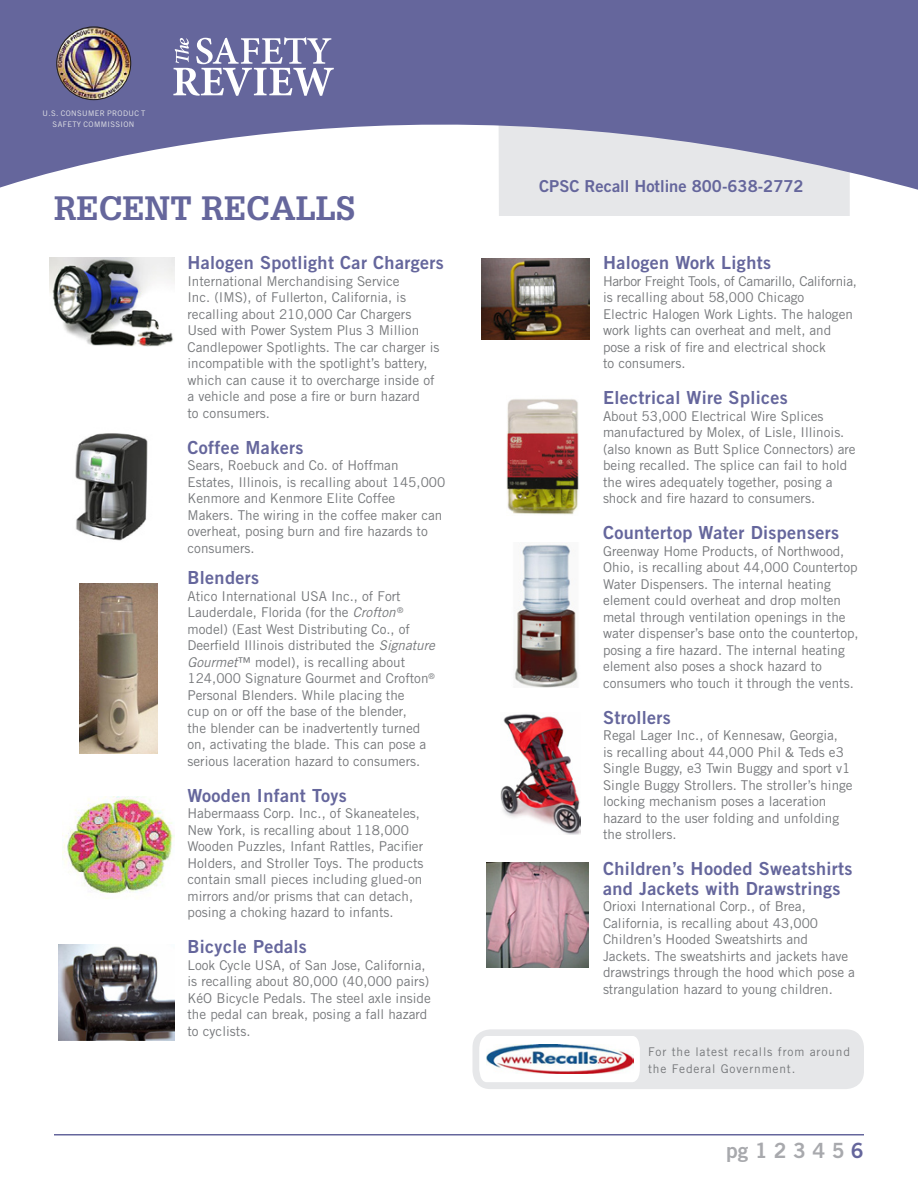
<style>
.page{position:relative;width:918px;height:1188px;background:#fff}
.page>*{position:absolute;margin:0;border:0;box-sizing:border-box;transform-origin:0 0}
.TradeGothic_Body{font:700 33px "Glypha LT Std";color:#65669c}
.t1{font:21px "Trade Gothic Bold Two";color:#a8a9ad}
.TradeGothic_Body_Rec{font:18px/19.5px "Trade Gothic Bold Two";letter-spacing:.02em;color:#65669c}
.TradeGothic_Body-2{font:16.5px "Trade Gothic Bold Two";color:#65669c}
.TradeGothic_Body_Rec-2{font:13.5px/16.5px "Trade Gothic";color:#76787b}
.t2{font:12px/16.5px "Trade Gothic";letter-spacing:.07em;color:#76787b}
.t3{font:7.65px/10.9px "Trade Gothic";letter-spacing:.05em;color:#e6e7e9;text-align:center}
.s1{font-style:italic}
.s2{color:#65669c}
</style>
<div class="page">
<hr style="left:54px;top:1134px;width:810px;height:2px;background:#65669c">
<img style="left:50px;top:257px;width:125px;height:90px">
<img style="left:75px;top:433px;width:73px;height:108px">
<img style="left:80px;top:584px;width:78px;height:170px">
<img style="left:63px;top:797px;width:112px;height:102px">
<img style="left:59px;top:944px;width:116px;height:96px">
<img style="left:506px;top:399px;width:73px;height:116px">
<img style="left:514px;top:543px;width:64px;height:144px">
<img style="left:501px;top:714px;width:80px;height:120px">
<img style="left:486px;top:863px;width:103px;height:104px">
<div style="left:499px;top:193px;width:351px;height:23px;background:#e6e7e9"></div>
<svg style="left:0;top:0;width:918px;height:193px;fill:#65669c"></svg>
<svg style="left:173px;top:37px;width:161px;height:59px"></svg>
<div style="left:473px;top:1029px;width:391px;height:60px;background:#e6e7e9;border-radius:18px"></div>
<div style="left:479px;top:1036px;width:161px;height:46px;background:#fff"></div>
<img style="left:486px;top:1045px;width:147px;height:29px">
<img style="left:53px;top:24px;width:82px;height:80px">
<div style="left:56px;top:26px;width:75px;height:74px;border:1px solid #231f20;border-radius:50%"></div>
<img style="left:482px;top:259px;width:108px;height:81px">
<p class="t3" style="left:42px;top:108px;width:104px">U.S. CONSUMER PRODUC T<br>SAFETY COMMISSION</p>
<p class="TradeGothic_Body" style="left:54px;top:188px;width:303px">RECENT RECALLS</p>
<p class="TradeGothic_Body_Rec" style="left:188px;top:253px;width:258px">Halogen Spotlight Car Chargers</p>
<p class="TradeGothic_Body_Rec-2" style="left:188px;top:273px;width:253px">International Merchandising Service<br>Inc. (IMS), of Fullerton, California, is recalling about 210,000 Car Chargers Used with Power System Plus 3 Million Candlepower Spotlights. The car charger is incompatible with the spotlight’s battery, which can cause it to overcharge inside of a vehicle and pose a fire or burn hazard<br>to consumers.</p>
<p class="TradeGothic_Body_Rec" style="left:188px;top:437px;width:118px">Coffee Makers</p>
<p class="TradeGothic_Body_Rec-2" style="left:188px;top:457px;width:259px">Sears, Roebuck and Co. of Hoffman Estates, Illinois, is recalling about 145,000<br>Kenmore and Kenmore Elite Coffee<br>Makers. The wiring in the coffee maker can overheat, posing burn and fire hazards to consumers.</p>
<p class="TradeGothic_Body_Rec" style="left:188px;top:568px;width:73px">Blenders</p>
<p class="TradeGothic_Body_Rec-2" style="left:187px;top:588px;width:249px">Atico International USA Inc., of Fort Lauderdale, Florida (for the <span class="s1">Crofton</span> <sup>® </sup>model) (East West Distributing Co., of Deerfield Illinois distributed the <span class="s1">Signature Gourmet</span>™ model), is recalling about 124,000 Signature Gourmet and Crofton<sup>® </sup>Personal Blenders. While placing the<br>cup on or off the base of the blender,<br>the blender can be inadvertently turned on, activating the blade. This can pose a serious laceration hazard to consumers.</p>
<p class="TradeGothic_Body_Rec" style="left:187px;top:785px;width:161px">Wooden Infant Toys</p>
<p class="TradeGothic_Body_Rec-2" style="left:187px;top:805px;width:238px">Habermaass Corp. Inc., of Skaneateles, New York, is recalling about 118,000<br>Wooden Puzzles, Infant Rattles, Pacifier Holders, and Stroller Toys. The products contain small pieces including glued-on mirrors and/or prisms that can detach, posing a choking hazard to infants.</p>
<p class="TradeGothic_Body_Rec" style="left:187px;top:937px;width:121px">Bicycle Pedals</p>
<p class="TradeGothic_Body_Rec-2" style="left:187px;top:957px;width:245px">Look Cycle USA, of San Jose, California, is recalling about 80,000 (40,000 pairs)<br>KéO Bicycle Pedals. The steel axle inside the pedal can break, posing a fall hazard to cyclists.</p>
<p class="TradeGothic_Body-2" style="left:539px;top:175px;width:266px">CPSC Recall Hotline 800-638-2772</p>
<p class="TradeGothic_Body_Rec" style="left:603px;top:253px;width:170px">Halogen Work Lights</p>
<p class="TradeGothic_Body_Rec-2" style="left:603px;top:273px;width:256px">Harbor Freight Tools, of Camarillo, California, is recalling about 58,000 Chicago<br>Electric Halogen Work Lights. The halogen work lights can overheat and melt, and pose a risk of fire and electrical shock<br>to consumers.</p>
<p class="TradeGothic_Body_Rec" style="left:603px;top:388px;width:186px">Electrical Wire Splices</p>
<p class="TradeGothic_Body_Rec-2" style="left:603px;top:408px;width:254px">About 53,000 Electrical Wire Splices manufactured by Molex, of Lisle, Illinois. (also known as Butt Splice Connectors) are being recalled. The splice can fail to hold the wires adequately together, posing a shock and fire hazard to consumers.</p>
<p class="TradeGothic_Body_Rec" style="left:603px;top:523px;width:238px">Countertop Water Dispensers</p>
<p class="TradeGothic_Body_Rec-2" style="left:603px;top:543px;width:257px">Greenway Home Products, of Northwood, Ohio, is recalling about 44,000 Countertop Water Dispensers. The internal heating element could overheat and drop molten metal through ventilation openings in the water dispenser’s base onto the countertop, posing a fire hazard. The internal heating element also poses a shock hazard to consumers who touch it through the vents.</p>
<p class="TradeGothic_Body_Rec" style="left:603px;top:707px;width:69px">Strollers</p>
<p class="TradeGothic_Body_Rec-2" style="left:603px;top:727px;width:251px">Regal Lager Inc., of Kennesaw, Georgia,<br>is recalling about 44,000 Phil &amp; Teds e3<br>Single Buggy, e3 Twin Buggy and sport v1<br>Single Buggy Strollers. The stroller’s hinge locking mechanism poses a laceration hazard to the user folding and unfolding the strollers.</p>
<p class="TradeGothic_Body_Rec" style="left:603px;top:859px;width:251px">Children’s Hooded Sweatshirts and Jackets with Drawstrings</p>
<p class="TradeGothic_Body_Rec-2" style="left:603px;top:898px;width:253px">Orioxi International Corp., of Brea, California, is recalling about 43,000<br>Children’s Hooded Sweatshirts and Jackets. The sweatshirts and jackets have drawstrings through the hood which pose a strangulation hazard to young children.</p>
<p class="t2" style="left:648px;top:1044px;width:204px">For the latest recalls from around the Federal Government.</p>
<p class="t1" style="left:726px;top:1137px;width:139px">pg 1 2 3 4 5 <span class="s2">6</span></p>
</div>
